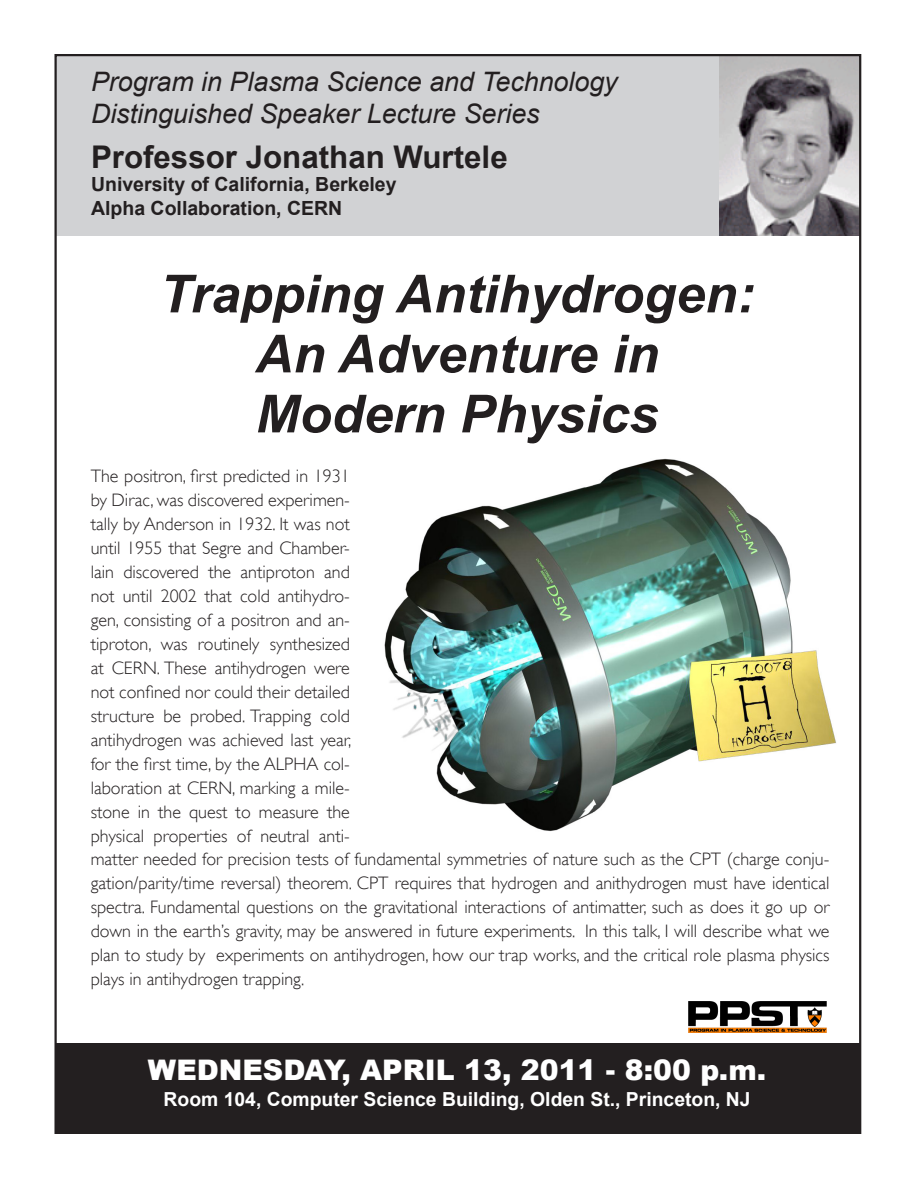
<style>
.page{position:relative;width:918px;height:1188px;background:#fff}
.page>*{position:absolute;margin:0;border:0;box-sizing:border-box;transform-origin:0 0}
.t1{font:italic 700 52.5px "Arial";color:#231f20}
.t2{font:700 31.35px "Arial";color:#231f20}
.t3{font:900 28.35px "Arial";color:#fff}
.t4{font:italic 26.85px "Arial";color:#231f20}
.t5{font:700 19.5px "Arial";color:#231f20}
.t6{font:700 19.35px "Arial";color:#fff}
.t7{font:300 18px/24px "Gill Sans";color:#231f20;text-align:justify}
</style>
<div class="page">
<img style="left:384px;top:458px;width:452px;height:373px">
<div style="left:55px;top:1043px;width:804px;height:89px;background:#231f20"></div>
<div style="left:56px;top:55px;width:804px;height:180px;background:#d1d2d4"></div>
<img style="left:720px;top:57px;width:138px;height:178px">
<img style="left:689px;top:1001px;width:137px;height:32px">
<p class="t4" style="left:91px;top:64px;width:528px">Program in Plasma Science and Technology</p>
<p class="t4" style="left:91px;top:96px;width:450px">Distinguished Speaker Lecture Series</p>
<p class="t2" style="left:91px;top:136px;width:418px">Professor Jonathan Wurtele</p>
<p class="t5" style="left:91px;top:172px;width:307px">University of California, Berkeley</p>
<p class="t5" style="left:91px;top:195px;width:253px">Alpha Collaboration, CERN</p>
<p class="t1" style="left:160px;top:260px;width:596px">Trapping Antihydrogen:</p>
<p class="t1" style="left:255px;top:320px;width:405px">An Adventure in</p>
<p class="t1" style="left:256px;top:380px;width:404px">Modern Physics</p>
<p class="t7" style="left:91px;top:464px;width:262px">The positron, first predicted in 1931 by Dirac, was discovered experimen&shy;tally by Anderson in 1932. It was not until 1955 that Segre and Chamber&shy;lain discovered the antiproton and not until 2002 that cold antihydro&shy;gen, consisting of a positron and an&shy;tiproton, was routinely synthesized at CERN. These antihydrogen were not confined nor could their detailed structure be probed. Trapping cold antihydrogen was achieved last year, for the first time, by the ALPHA col&shy;laboration at CERN, marking a mile&shy;stone in the quest to measure the physical properties of neutral anti-</p>
<p class="t7" style="left:91px;top:847px;width:740px">matter needed for precision tests of fundamental symmetries of nature such as the CPT (charge conju&shy;gation/parity/time reversal) theorem. CPT requires that hydrogen and anithydrogen must have identical spectra. Fundamental questions on the gravitational interactions of antimatter, such as does it go up or down in the earth’s gravity, may be answered in future experiments. In this talk, I will describe what we plan to study by experiments on antihydrogen, how our trap works, and the critical role plasma physics plays in antihydrogen trapping.</p>
<p class="t3" style="left:148px;top:1049px;width:620px">WEDNESDAY, APRIL 13, 2011 - 8:00 p.m.</p>
<p class="t6" style="left:164px;top:1086px;width:589px">Room 104, Computer Science Building, Olden St., Princeton, NJ</p>
</div>
